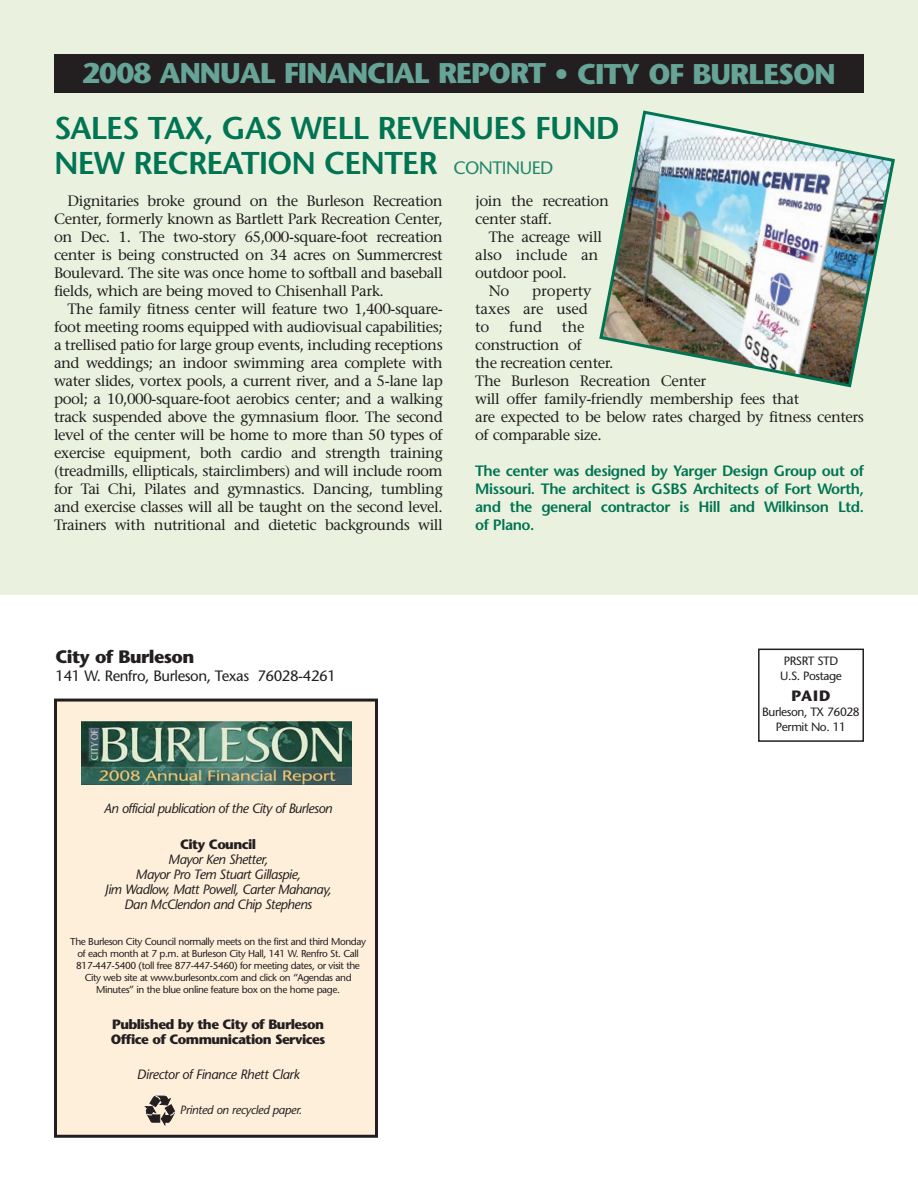
<style>
.page{position:relative;width:918px;height:1188px;background:#fff}
.page>*{position:absolute;margin:0;border:0;box-sizing:border-box;transform-origin:0 0}
.t1{font:600 31.5px/34.5px "Stone Sans";letter-spacing:-.03em;color:#007453}
.t2{font:700 28.5px "Stone Sans";letter-spacing:-.03em;color:#66a497}
.t3{font:700 18px "Stone Sans";letter-spacing:-.03em;color:#231f20}
.t4{font:15px/18px "Stone Serif";letter-spacing:-.03em;color:#231f20;text-align:justify}
.t5{font:600 15px/18px "Stone Sans";letter-spacing:-.03em;color:#007453;text-align:justify}
.t6{font:15px "Stone Sans";letter-spacing:-.03em;color:#231f20}
.t7{font:15px/18px "Stone Serif";letter-spacing:-.005em;color:#231f20}
.t8{font:700 15px "Stone Sans";color:#231f20}
.t9{font:italic 13.5px/15px "Stone Sans";letter-spacing:-.04em;color:#231f20;text-align:center}
.t10{font:700 13.5px/15px "Stone Sans";letter-spacing:-.045em;color:#231f20}
.t11{font:12px/15px "Stone Sans";letter-spacing:-.035em;color:#231f20}
.t12{font:italic 12px "Stone Sans";letter-spacing:-.03em;color:#231f20}
.t13{font:10.05px/12px "Stone Sans";letter-spacing:-.04em;color:#231f20;text-align:center}
.s1{font-weight:400;font-size:18px;color:#22866b}
</style>
<div class="page">
<div style="left:0;top:0;width:918px;height:594px;background:#eaf2df"></div>
<div style="left:56px;top:700px;width:320px;height:436px;background:#feefdb"></div>
<div style="left:54px;top:699px;width:324px;height:439px;border:3px solid #231f20"></div>
<img style="left:81px;top:722px;width:271px;height:63px">
<svg style="left:145px;top:1096px;width:30px;height:29px"></svg>
<div style="left:758px;top:649px;width:106px;height:93px;border:2px solid #231f20"></div>
<img style="left:599px;top:110px;width:296px;height:278px">
<div style="left:54px;top:54px;width:810px;height:38px;background:#231f20"></div>
<h2 class="t2" style="left:82px;top:62px;width:755px">2008 ANNUAL FINANCIAL REPORT • CITY OF BURLESON</h2>
<h1 class="t1" style="left:54px;top:114px;width:567px">SALES TAX, GAS WELL REVENUES FUND<br>NEW RECREATION CENTER <span class="s1">CONTINUED</span></h1>
<p class="t4" style="left:54px;top:193px;width:390px;text-indent:14px">Dignitaries broke ground on the Burleson Recreation Center, formerly known as Bartlett Park Recreation Center, on Dec. 1. The two-story 65,000-square-foot recreation center is being constructed on 34 acres on Summercrest Boulevard. The site was once home to softball and baseball fields, which are being moved to Chisenhall Park.</p>
<p class="t4" style="left:54px;top:301px;width:390px;text-indent:14px">The family fitness center will feature two 1,400-square&shy;foot meeting rooms equipped with audiovisual capabilities; a trellised patio for large group events, including receptions and weddings; an indoor swimming area complete with water slides, vortex pools, a current river, and a 5-lane lap pool; a 10,000-square-foot aerobics center; and a walking track suspended above the gymnasium floor. The second level of the center will be home to more than 50 types of exercise equipment, both cardio and strength training (treadmills, ellipticals, stairclimbers) and will include room for Tai Chi, Pilates and gymnastics. Dancing, tumbling and exercise classes will all be taught on the second level.<br>Trainers with nutritional and dietetic backgrounds will</p>
<p class="t4" style="left:475px;top:193px;width:135px">join the recreation center staff.</p>
<p class="t4" style="left:489px;top:229px;width:115px">The acreage will</p>
<p class="t7" style="left:475px;top:247px;width:125px">also include an</p>
<p class="t4" style="left:475px;top:265px;width:93px">outdoor pool.</p>
<p class="t4" style="left:489px;top:283px;width:22px">No</p>
<p class="t7" style="left:475px;top:283px;width:118px;text-indent:57px">property taxes are used to</p>
<p class="t4" style="left:509px;top:319px;width:35px">fund</p>
<p class="t4" style="left:475px;top:319px;width:390px;text-align:left;text-indent:87px">the<br>construction of<br>the recreation center.<br>The Burleson Recreation Center<br>will offer family-friendly membership fees that<br>are expected to be below rates charged by fitness centers of comparable size.</p>
<p class="t5" style="left:475px;top:463px;width:390px">The center was designed by Yarger Design Group out of Missouri. The architect is GSBS Architects of Fort Worth, and the general contractor is Hill and Wilkinson Ltd. of Plano.</p>
<p class="t3" style="left:56px;top:649px;width:140px">City of Burleson</p>
<p class="t6" style="left:56px;top:670px;width:282px">141 W. Renfro, Burleson, Texas 76028-4261</p>
<p class="t9" style="left:104px;top:802px;width:230px">An official publication of the City of Burleson</p>
<p class="t10" style="left:180px;top:838px;width:78px">City Council</p>
<p class="t9" style="left:105px;top:853px;width:228px">Mayor Ken Shetter,<br>Mayor Pro Tem Stuart Gillaspie,<br>Jim Wadlow, Matt Powell, Carter Mahanay,<br>Dan McClendon and Chip Stephens</p>
<p class="t13" style="left:70px;top:936px;width:297px">The Burleson City Council normally meets on the first and third Monday of each month at 7 p.m. at Burleson City Hall, 141 W. Renfro St. Call 817-447-5400 (toll free 877-447-5460) for meeting dates, or visit the City web site at www.burlesontx.com and click on “Agendas and Minutes” in the blue online feature box on the home page.</p>
<p class="t10" style="left:111px;top:1018px;width:216px">Published by the City of Burleson<br>Office of Communication Services</p>
<p class="t9" style="left:137px;top:1068px;width:164px">Director of Finance Rhett Clark</p>
<p class="t12" style="left:180px;top:1106px;width:124px">Printed on recycled paper.</p>
<p class="t11" style="left:780px;top:655px;width:63px">PRSRT STD<br>U.S. Postage</p>
<p class="t8" style="left:791px;top:690px;width:41px">PAID</p>
<p class="t11" style="left:762px;top:706px;width:99px;text-align:center">Burleson, TX 76028<br>Permit No. 11</p>
</div>
